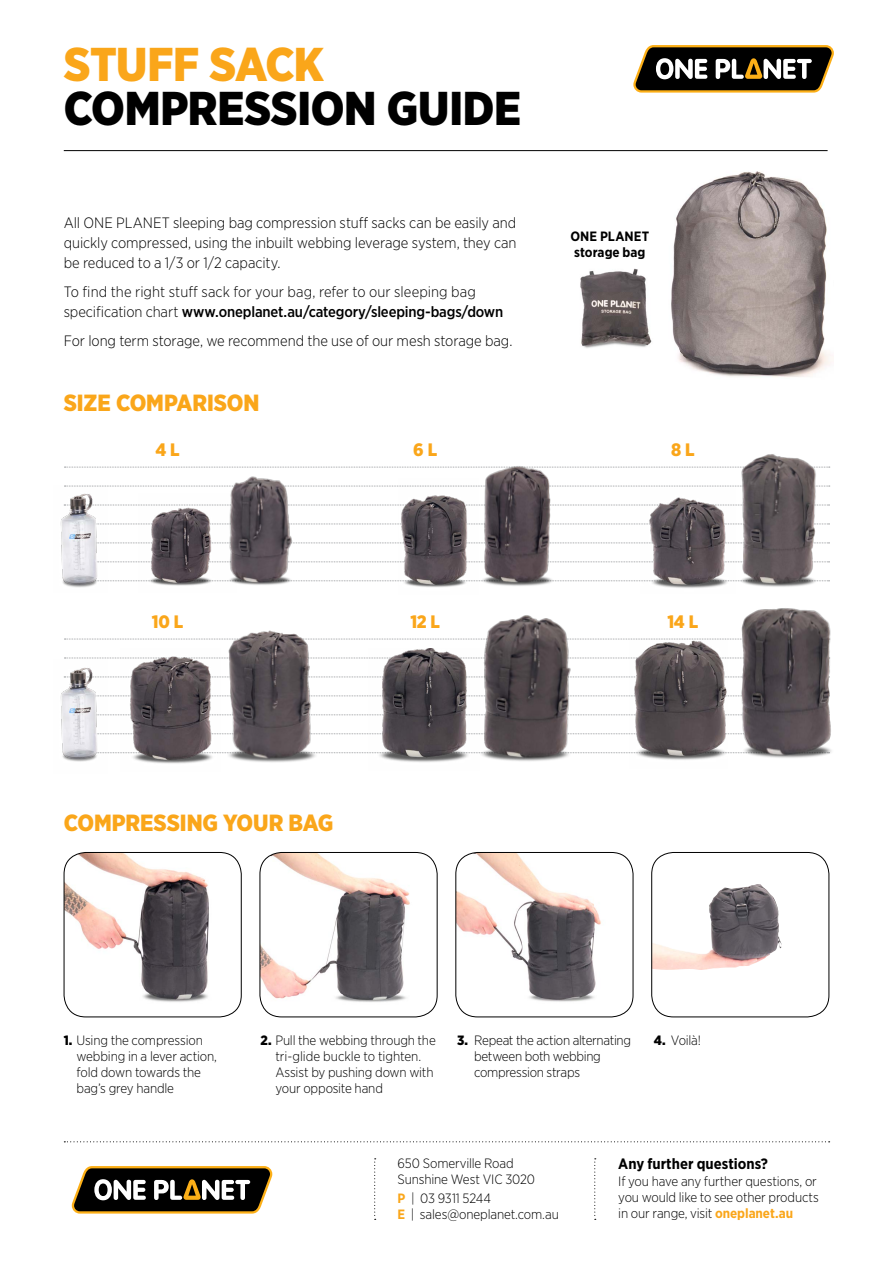
<style>
.page{position:relative;width:893px;height:1263px;background:#fff}
.page>*{position:absolute;margin:0;border:0;box-sizing:border-box;transform-origin:0 0}
.t1{font:900 47.4px "Gotham Narrow";letter-spacing:-.005em;color:#000}
.t2{font:900 47.4px "Gotham Narrow";letter-spacing:-.015em;color:#faa61a}
.t3{font:900 23.4px "Gotham Narrow";letter-spacing:-.005em;color:#faa61a}
.t4{font:900 18px "Gotham Narrow";color:#faa61a}
.t5{font:300 15px/20.1px "Gotham Narrow";letter-spacing:-.005em;color:#000;text-align:justify}
.t6{font:700 15px "Gotham Narrow";color:#000}
.t7{font:300 13.5px/16.2px "Gotham Narrow";letter-spacing:-.015em;color:#000}
.t8{font:700 13.5px/16.2px "Gotham Narrow";letter-spacing:.005em;color:#000}
.s1{font-weight:500}
.s2{font-weight:900}
.s3{font-weight:700;color:#faa61a}
</style>
<div class="page">
<svg style="left:107px;top:505px;width:533px;height:1px"></svg>
<svg style="left:107px;top:486px;width:723px;height:1px"></svg>
<svg style="left:64px;top:467px;width:766px;height:1px"></svg>
<svg style="left:107px;top:524px;width:533px;height:1px"></svg>
<svg style="left:107px;top:542px;width:533px;height:1px"></svg>
<svg style="left:107px;top:561px;width:533px;height:1px"></svg>
<svg style="left:107px;top:580px;width:533px;height:1px"></svg>
<svg style="left:107px;top:676px;width:628px;height:1px"></svg>
<svg style="left:64px;top:658px;width:670px;height:1px"></svg>
<svg style="left:64px;top:639px;width:671px;height:1px"></svg>
<svg style="left:107px;top:695px;width:628px;height:1px"></svg>
<svg style="left:107px;top:714px;width:628px;height:1px"></svg>
<svg style="left:107px;top:733px;width:628px;height:1px"></svg>
<svg style="left:107px;top:752px;width:628px;height:1px"></svg>
<hr style="left:64px;top:150px;width:764px;height:1px;background:#000">
<svg style="left:72px;top:1166px;width:200px;height:47px"></svg>
<svg style="left:64px;top:1141px;width:766px;height:1px"></svg>
<svg style="left:374px;top:1158px;width:2px;height:62px"></svg>
<svg style="left:594px;top:1158px;width:2px;height:62px"></svg>
<svg style="left:633px;top:45px;width:201px;height:48px"></svg>
<img style="left:64px;top:852px;width:145px;height:155px">
<div style="left:64px;top:852px;width:178px;height:165px;border:1px solid #000;border-radius:22px"></div>
<img style="left:260px;top:852px;width:163px;height:162px">
<div style="left:260px;top:852px;width:177px;height:165px;border:1px solid #000;border-radius:22px"></div>
<img style="left:456px;top:852px;width:176px;height:161px">
<div style="left:456px;top:852px;width:177px;height:165px;border:1px solid #000;border-radius:22px"></div>
<img style="left:653px;top:884px;width:129px;height:86px">
<div style="left:651px;top:852px;width:178px;height:165px;border:1px solid #000;border-radius:22px"></div>
<img style="left:671px;top:171px;width:159px;height:206px">
<img style="left:580px;top:268px;width:72px;height:80px">
<img style="left:735px;top:608px;width:97px;height:150px">
<img style="left:733px;top:454px;width:96px;height:133px">
<img style="left:226px;top:630px;width:99px;height:133px">
<img style="left:473px;top:615px;width:119px;height:146px">
<img style="left:467px;top:466px;width:100px;height:120px">
<img style="left:214px;top:466px;width:93px;height:119px">
<img style="left:630px;top:639px;width:98px;height:121px">
<img style="left:640px;top:489px;width:96px;height:99px">
<img style="left:120px;top:656px;width:100px;height:108px">
<img style="left:368px;top:648px;width:112px;height:114px">
<img style="left:399px;top:479px;width:80px;height:108px">
<img style="left:138px;top:494px;width:98px;height:92px">
<img style="left:60px;top:486px;width:47px;height:102px">
<img style="left:60px;top:668px;width:47px;height:94px">
<h1 class="t2" style="left:64px;top:33px;width:262px">STUFF SACK</h1>
<h1 class="t1" style="left:64px;top:77px;width:459px">COMPRESSION GUIDE</h1>
<p class="t5" style="left:64px;top:212px;width:454px">All ONE PLANET sleeping bag compression stuff sacks can be easily and quickly compressed, using the inbuilt webbing leverage system, they can be reduced to a 1/3 or 1/2 capacity.</p>
<p class="t5" style="left:64px;top:281px;width:441px">To find the right stuff sack for your bag, refer to our sleeping bag specification chart <span class="s1">www.oneplanet.au/category/sleeping-bags/down</span></p>
<p class="t5" style="left:64px;top:330px;width:450px">For long term storage, we recommend the use of our mesh storage bag.</p>
<h2 class="t3" style="left:64px;top:387px;width:197px">SIZE COMPARISON</h2>
<p class="t8" style="left:570px;top:228px;width:80px">ONE PLANET storage bag</p>
<h3 class="t4" style="left:155px;top:437px;width:26px">4 L</h3>
<h3 class="t4" style="left:413px;top:437px;width:25px">6 L</h3>
<h3 class="t4" style="left:671px;top:437px;width:25px">8 L</h3>
<h3 class="t4" style="left:152px;top:610px;width:33px">10 L</h3>
<h3 class="t4" style="left:410px;top:610px;width:31px">12 L</h3>
<h3 class="t4" style="left:667px;top:610px;width:32px">14 L</h3>
<h2 class="t3" style="left:64px;top:808px;width:271px">COMPRESSING YOUR BAG</h2>
<p class="t7" style="left:77px;top:1031px;width:142px;text-indent:-13px"><span class="s2">1.</span> Using the compression webbing in a lever action, fold down towards the bag’s grey handle</p>
<p class="t7" style="left:275px;top:1031px;width:162px;text-indent:-15px"><span class="s2">2.</span> Pull the webbing through the tri-glide buckle to tighten.<br>Assist by pushing down with your opposite hand</p>
<p class="t7" style="left:474px;top:1031px;width:159px;text-indent:-17px"><span class="s2">3.</span> Repeat the action alternating between both webbing compression straps</p>
<p class="t7" style="left:654px;top:1031px;width:49px"><span class="s2">4.</span> Voilà!</p>
<p class="t7" style="left:398px;top:1155px;width:139px">650 Somerville Road<br>Sunshine West VIC 3020</p>
<p class="t7" style="left:398px;top:1189px;width:163px"><span class="s3">P</span> | 03 9311 5244<br><span class="s3">E</span> | sales@oneplanet.com.au</p>
<p class="t6" style="left:618px;top:1154px;width:151px">Any further questions?</p>
<p class="t7" style="left:618px;top:1172px;width:202px">If you have any further questions, or you would like to see other products in our range, visit <span class="s3">oneplanet.au</span></p>
</div>
